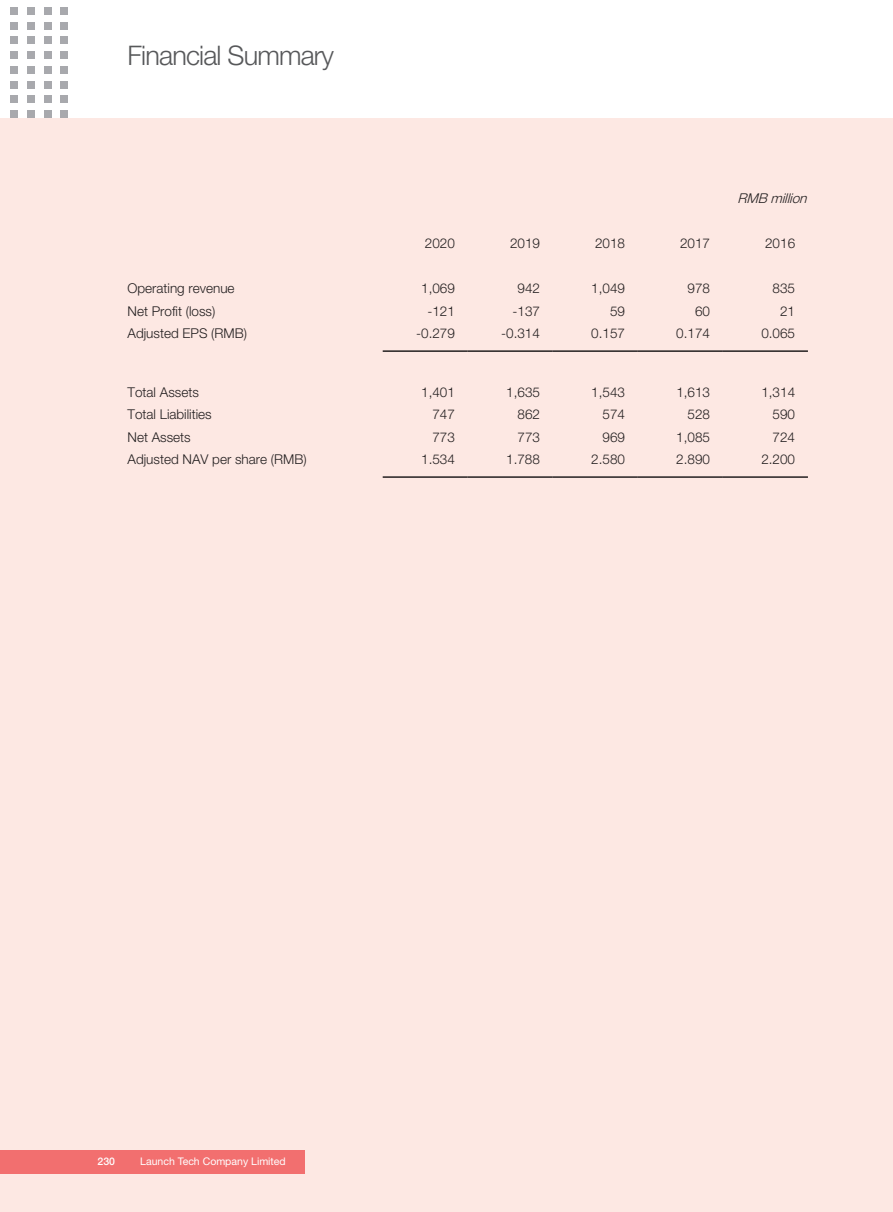
<style>
.page{position:relative;width:893px;height:1212px;background:#fde8e3}
.page>*{position:absolute;margin:0;border:0;box-sizing:border-box;transform-origin:0 0}
.t1{font:300 27px "Helvetica Neue LT Std";letter-spacing:-.03em;color:#57585a}
.t2{font:300 13.5px "Helvetica Neue LT Std";color:#231f20}
.t3{font:italic 300 13.5px "Helvetica Neue LT Std";color:#231f20}
.t4{font:10.5px "Helvetica Neue LT Std";color:#fff}
.t5{font:500 10.5px "Helvetica Neue LT Std";color:#fff}
</style>
<div class="page">
<div style="left:0;top:0;width:893px;height:118px;background:#fff"></div>
<div style="left:0;top:1150px;width:305px;height:24px;background:#f26f6f"></div>
<div style="left:10px;top:7px;width:8px;height:8px;background:#a8a9ad"></div>
<div style="left:27px;top:7px;width:8px;height:8px;background:#a8a9ad"></div>
<div style="left:44px;top:7px;width:7px;height:8px;background:#a8a9ad"></div>
<div style="left:61px;top:7px;width:7px;height:8px;background:#a8a9ad"></div>
<div style="left:10px;top:22px;width:8px;height:7px;background:#a8a9ad"></div>
<div style="left:27px;top:22px;width:8px;height:7px;background:#a8a9ad"></div>
<div style="left:44px;top:22px;width:7px;height:7px;background:#a8a9ad"></div>
<div style="left:61px;top:22px;width:7px;height:7px;background:#a8a9ad"></div>
<div style="left:10px;top:37px;width:8px;height:7px;background:#a8a9ad"></div>
<div style="left:27px;top:37px;width:8px;height:7px;background:#a8a9ad"></div>
<div style="left:44px;top:37px;width:7px;height:7px;background:#a8a9ad"></div>
<div style="left:61px;top:37px;width:7px;height:7px;background:#a8a9ad"></div>
<div style="left:10px;top:51px;width:8px;height:8px;background:#a8a9ad"></div>
<div style="left:27px;top:51px;width:8px;height:8px;background:#a8a9ad"></div>
<div style="left:44px;top:51px;width:7px;height:8px;background:#a8a9ad"></div>
<div style="left:61px;top:51px;width:7px;height:8px;background:#a8a9ad"></div>
<div style="left:10px;top:66px;width:8px;height:8px;background:#a8a9ad"></div>
<div style="left:27px;top:66px;width:8px;height:8px;background:#a8a9ad"></div>
<div style="left:44px;top:66px;width:7px;height:8px;background:#a8a9ad"></div>
<div style="left:61px;top:66px;width:7px;height:8px;background:#a8a9ad"></div>
<div style="left:10px;top:81px;width:8px;height:7px;background:#a8a9ad"></div>
<div style="left:27px;top:81px;width:8px;height:7px;background:#a8a9ad"></div>
<div style="left:44px;top:81px;width:7px;height:7px;background:#a8a9ad"></div>
<div style="left:61px;top:81px;width:7px;height:7px;background:#a8a9ad"></div>
<div style="left:10px;top:96px;width:8px;height:7px;background:#a8a9ad"></div>
<div style="left:27px;top:96px;width:8px;height:7px;background:#a8a9ad"></div>
<div style="left:44px;top:96px;width:7px;height:7px;background:#a8a9ad"></div>
<div style="left:61px;top:96px;width:7px;height:7px;background:#a8a9ad"></div>
<div style="left:10px;top:110px;width:8px;height:8px;background:#a8a9ad"></div>
<div style="left:27px;top:110px;width:8px;height:8px;background:#a8a9ad"></div>
<div style="left:44px;top:110px;width:7px;height:8px;background:#a8a9ad"></div>
<div style="left:61px;top:110px;width:7px;height:8px;background:#a8a9ad"></div>
<hr style="left:383px;top:350px;width:85px;height:2px;background:#231f20">
<hr style="left:468px;top:350px;width:85px;height:2px;background:#231f20">
<hr style="left:553px;top:350px;width:85px;height:2px;background:#231f20">
<hr style="left:638px;top:350px;width:85px;height:2px;background:#231f20">
<hr style="left:723px;top:350px;width:85px;height:2px;background:#231f20">
<hr style="left:383px;top:476px;width:85px;height:2px;background:#231f20">
<hr style="left:468px;top:476px;width:85px;height:2px;background:#231f20">
<hr style="left:553px;top:476px;width:85px;height:2px;background:#231f20">
<hr style="left:638px;top:476px;width:85px;height:2px;background:#231f20">
<hr style="left:723px;top:476px;width:85px;height:2px;background:#231f20">
<h1 class="t1" style="left:128px;top:39px;width:208px">Financial Summary</h1>
<p class="t3" style="left:737px;top:190px;width:75px">RMB million</p>
<p class="t2" style="left:425px;top:235px;width:32px">2020</p>
<p class="t2" style="left:510px;top:235px;width:32px">2019</p>
<p class="t2" style="left:595px;top:235px;width:32px">2018</p>
<p class="t2" style="left:680px;top:235px;width:32px">2017</p>
<p class="t2" style="left:765px;top:235px;width:32px">2016</p>
<p class="t2" style="left:128px;top:280px;width:109px">Operating revenue</p>
<p class="t2" style="left:421px;top:280px;width:35px">1,069</p>
<p class="t2" style="left:517px;top:280px;width:24px">942</p>
<p class="t2" style="left:591px;top:280px;width:35px">1,049</p>
<p class="t2" style="left:688px;top:280px;width:24px">978</p>
<p class="t2" style="left:773px;top:280px;width:24px">835</p>
<p class="t2" style="left:128px;top:303px;width:89px">Net Profit (loss)</p>
<p class="t2" style="left:427px;top:303px;width:29px">-121</p>
<p class="t2" style="left:512px;top:303px;width:29px">-137</p>
<p class="t2" style="left:610px;top:303px;width:17px">59</p>
<p class="t2" style="left:695px;top:303px;width:17px">60</p>
<p class="t2" style="left:780px;top:303px;width:17px">21</p>
<p class="t2" style="left:128px;top:325px;width:121px">Adjusted EPS (RMB)</p>
<p class="t2" style="left:416px;top:325px;width:40px">-0.279</p>
<p class="t2" style="left:501px;top:325px;width:40px">-0.314</p>
<p class="t2" style="left:591px;top:325px;width:35px">0.157</p>
<p class="t2" style="left:676px;top:325px;width:35px">0.174</p>
<p class="t2" style="left:761px;top:325px;width:35px">0.065</p>
<p class="t2" style="left:128px;top:384px;width:73px">Total Assets</p>
<p class="t2" style="left:421px;top:384px;width:35px">1,401</p>
<p class="t2" style="left:506px;top:384px;width:35px">1,635</p>
<p class="t2" style="left:591px;top:384px;width:35px">1,543</p>
<p class="t2" style="left:676px;top:384px;width:35px">1,613</p>
<p class="t2" style="left:761px;top:384px;width:35px">1,314</p>
<p class="t2" style="left:128px;top:406px;width:86px">Total Liabilities</p>
<p class="t2" style="left:432px;top:406px;width:24px">747</p>
<p class="t2" style="left:517px;top:406px;width:24px">862</p>
<p class="t2" style="left:603px;top:406px;width:24px">574</p>
<p class="t2" style="left:688px;top:406px;width:24px">528</p>
<p class="t2" style="left:773px;top:406px;width:24px">590</p>
<p class="t2" style="left:128px;top:429px;width:65px">Net Assets</p>
<p class="t2" style="left:432px;top:429px;width:24px">773</p>
<p class="t2" style="left:517px;top:429px;width:24px">773</p>
<p class="t2" style="left:602px;top:429px;width:24px">969</p>
<p class="t2" style="left:676px;top:429px;width:35px">1,085</p>
<p class="t2" style="left:773px;top:429px;width:24px">724</p>
<p class="t2" style="left:128px;top:451px;width:181px">Adjusted NAV per share (RMB)</p>
<p class="t2" style="left:421px;top:451px;width:35px">1.534</p>
<p class="t2" style="left:506px;top:451px;width:35px">1.788</p>
<p class="t2" style="left:591px;top:451px;width:35px">2.580</p>
<p class="t2" style="left:676px;top:451px;width:35px">2.890</p>
<p class="t2" style="left:761px;top:451px;width:35px">2.200</p>
<p class="t5" style="left:98px;top:1155px;width:19px">230</p>
<p class="t4" style="left:140px;top:1155px;width:147px">Launch Tech Company Limited</p>
</div>
